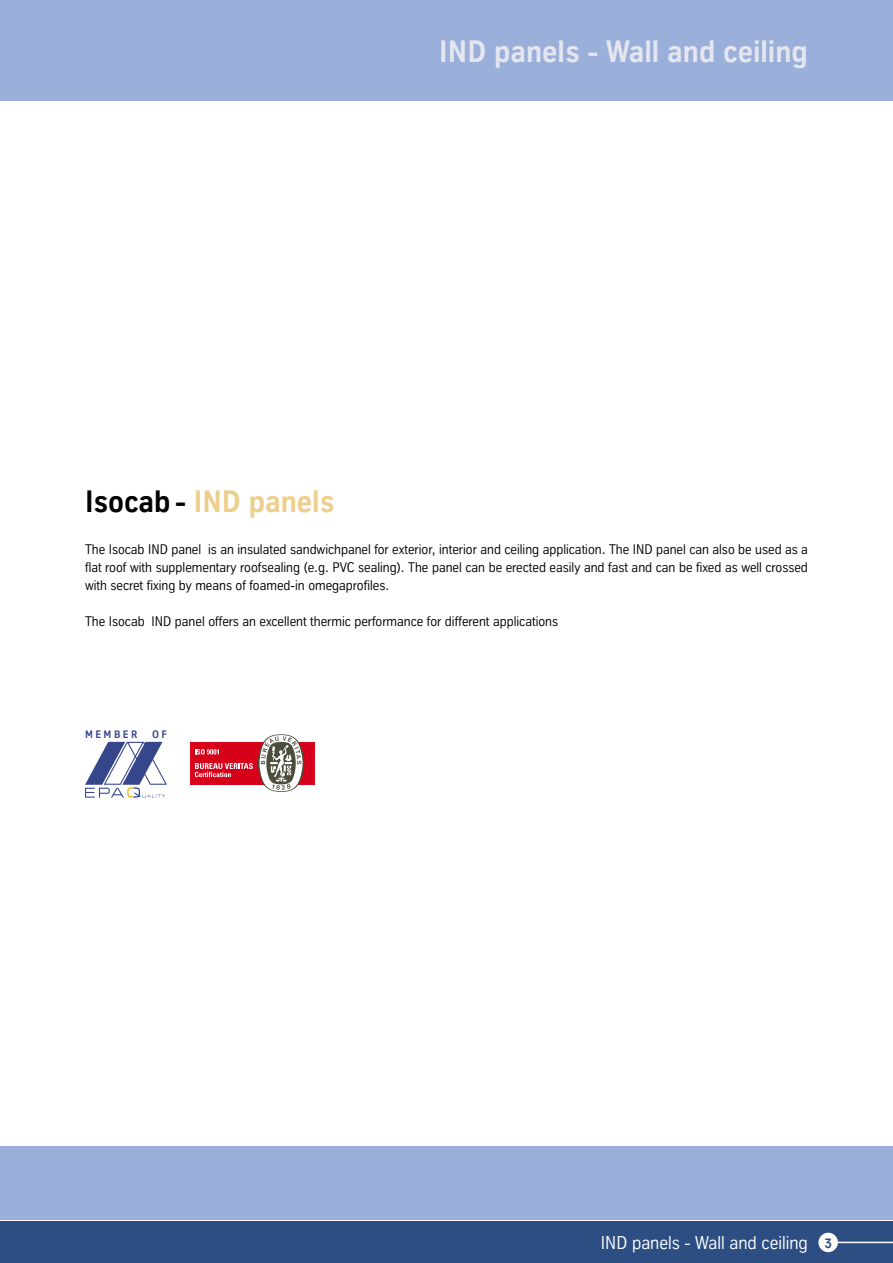
<style>
.page{position:relative;width:893px;height:1263px;background:#fff}
.page>*{position:absolute;margin:0;border:0;box-sizing:border-box;transform-origin:0 0}
.t1{font:700 30px "TK Type";color:#e5e6ef}
.t2{font:700 30px "TK Type";color:#eece8b}
.t3{font:18px "TK Type";color:#fff}
.t4{font:13.5px/18px "TK Type";color:#000;text-align:justify}
.t5{font:700 10.5px "TK Type";color:#37478a}
.s1{color:#000}
.s2{font-weight:700;font-size:13.5px;color:#2d4e83}
</style>
<div class="page">
<svg style="left:0;top:1219px;width:893px;height:3px"></svg>
<div style="left:0;top:1222px;width:893px;height:41px;background:#2d4e83"></div>
<div style="left:0;top:0;width:893px;height:100px;background:#9aafd9"></div>
<div style="left:190px;top:742px;width:125px;height:42px;background:#d6001b"></div>
<svg style="left:195px;top:734px;width:109px;height:58px"></svg>
<svg style="left:85px;top:742px;width:82px;height:56px"></svg>
<hr style="left:837px;top:1242px;width:56px;height:1px;background:#fff">
<div style="left:818px;top:1233px;width:20px;height:19px;background:#fff;border-radius:50%"></div>
<h1 class="t1" style="left:439px;top:35px;width:370px">IND panels - Wall and ceiling</h1>
<h1 class="t2" style="left:85px;top:485px;width:251px"><span class="s1">Isocab -</span> IND panels</h1>
<p class="t4" style="left:85px;top:540px;width:724px">The Isocab IND panel is an insulated sandwichpanel for exterior, interior and ceiling application. The IND panel can also be used as a flat roof with supplementary roofsealing (e.g. PVC sealing). The panel can be erected easily and fast and can be fixed as well crossed with secret fixing by means of foamed-in omegaprofiles.</p>
<p class="t4" style="left:85px;top:612px;width:475px">The Isocab IND panel offers an excellent thermic performance for different applications</p>
<p class="t5" style="left:85px;top:728px;width:54px">Mem ber</p>
<p class="t5" style="left:152px;top:728px;width:16px">of</p>
<h2 class="t3" style="left:601px;top:1233px;width:233px">IND panels - Wall and ceiling <span class="s2">3</span></h2>
</div>
